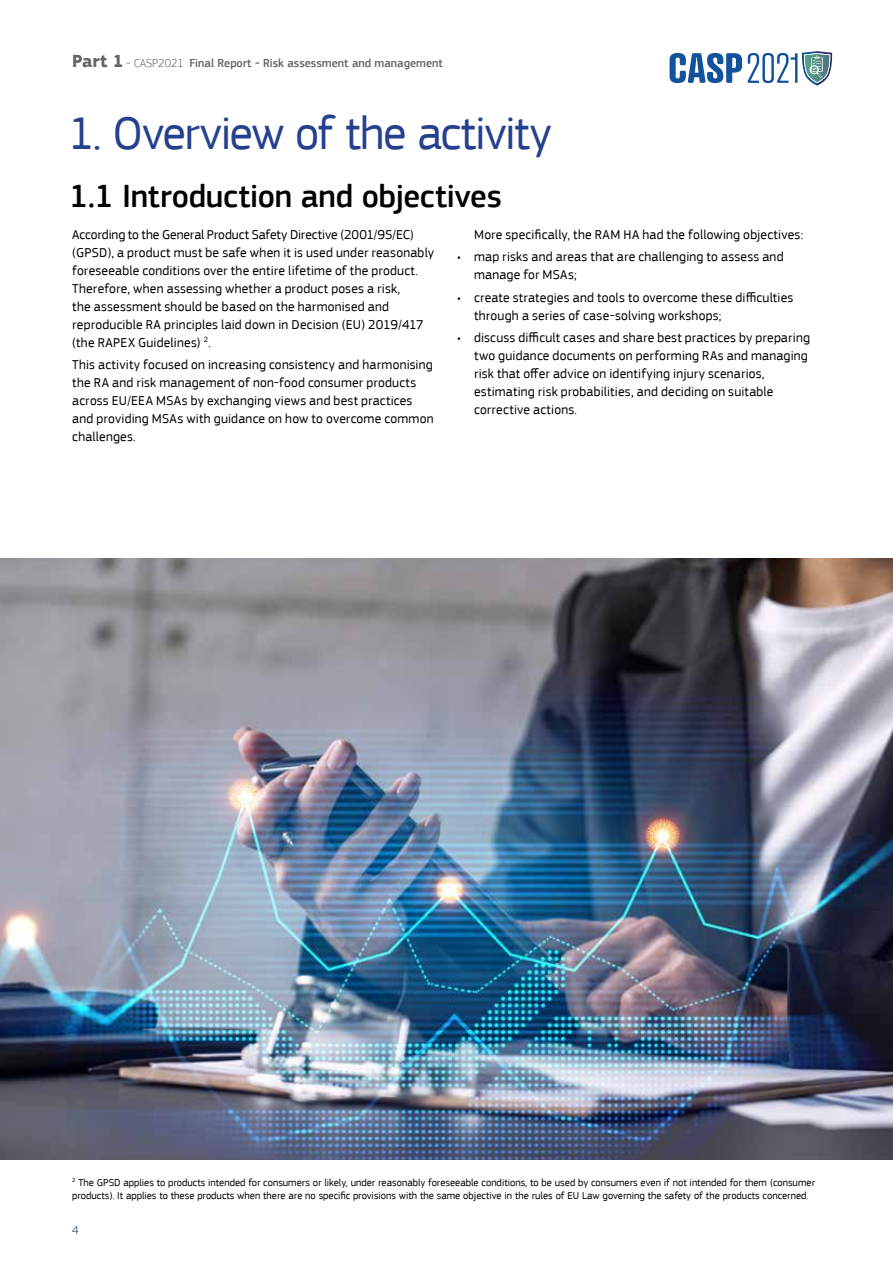
<style>
.page{position:relative;width:893px;height:1263px;background:#fff}
.page>*{position:absolute;margin:0;border:0;box-sizing:border-box;transform-origin:0 0}
.t1{font:48px "EC Square Sans Pro";letter-spacing:-.03em;color:#25408f}
.t2{font:500 33px "EC Square Sans Pro";letter-spacing:-.01em;color:#000}
.t3{font:13.5px/18px "EC Square Sans Pro";letter-spacing:.015em;color:#000}
.t4{font:500 12px "EC Square Sans Pro";color:#636466}
.t5{font:300 12px "EC Square Sans Pro";color:#02405d}
.t6{font:10.5px/13.5px "EC Square Sans Pro";color:#000}
.s1{font-weight:700;font-size:18px}
.s2{font-weight:300}
</style>
<div class="page">
<img style="left:0;top:558px;width:893px;height:601px">
<svg style="left:670px;top:53px;width:72px;height:30px"></svg>
<svg style="left:748px;top:51px;width:84px;height:35px"></svg>
<p class="t4" style="left:72px;top:56px;width:372px"><span class="s1">Part 1</span> <span class="s2">- CASP2021</span> Final Report - Risk assessment and management</p>
<h1 class="t1" style="left:68px;top:105px;width:485px">1. Overview of the activity</h1>
<h2 class="t2" style="left:69px;top:177px;width:434px">1.1 Introduction and objectives</h2>
<p class="t3" style="left:474px;top:225px;width:331px">More specifically, the RAM HA had the following objectives:</p>
<p class="t3" style="left:474px;top:248px;width:311px;text-indent:-17px">• map risks and areas that are challenging to assess and manage for MSAs;</p>
<p class="t3" style="left:474px;top:288px;width:321px;text-indent:-17px">• create strategies and tools to overcome these difficulties through a series of case-solving workshops;</p>
<p class="t3" style="left:474px;top:329px;width:337px;text-indent:-17px">• discuss difficult cases and share best practices by preparing two guidance documents on performing RAs and managing risk that offer advice on identifying injury scenarios, estimating risk probabilities, and deciding on suitable corrective actions.</p>
<p class="t3" style="left:72px;top:225px;width:363px">According to the General Product Safety Directive (2001/95/EC) (GPSD), a product must be safe when it is used under reasonably foreseeable conditions over the entire lifetime of the product.<br>Therefore, when assessing whether a product poses a risk,<br>the assessment should be based on the harmonised and reproducible RA principles laid down in Decision (EU) 2019/417 (the RAPEX Guidelines) <sup>2</sup>.</p>
<p class="t3" style="left:72px;top:356px;width:363px">This activity focused on increasing consistency and harmonising the RA and risk management of non-food consumer products across EU/EEA MSAs by exchanging views and best practices and providing MSAs with guidance on how to overcome common challenges.</p>
<p class="t6" style="left:72px;top:1175px;width:744px"><sup>2</sup> The GPSD applies to products intended for consumers or likely, under reasonably foreseeable conditions, to be used by consumers even if not intended for them (consumer products). It applies to these products when there are no specific provisions with the same objective in the rules of EU Law governing the safety of the products concerned.</p>
<p class="t5" style="left:72px;top:1223px;width:8px">4</p>
</div>
